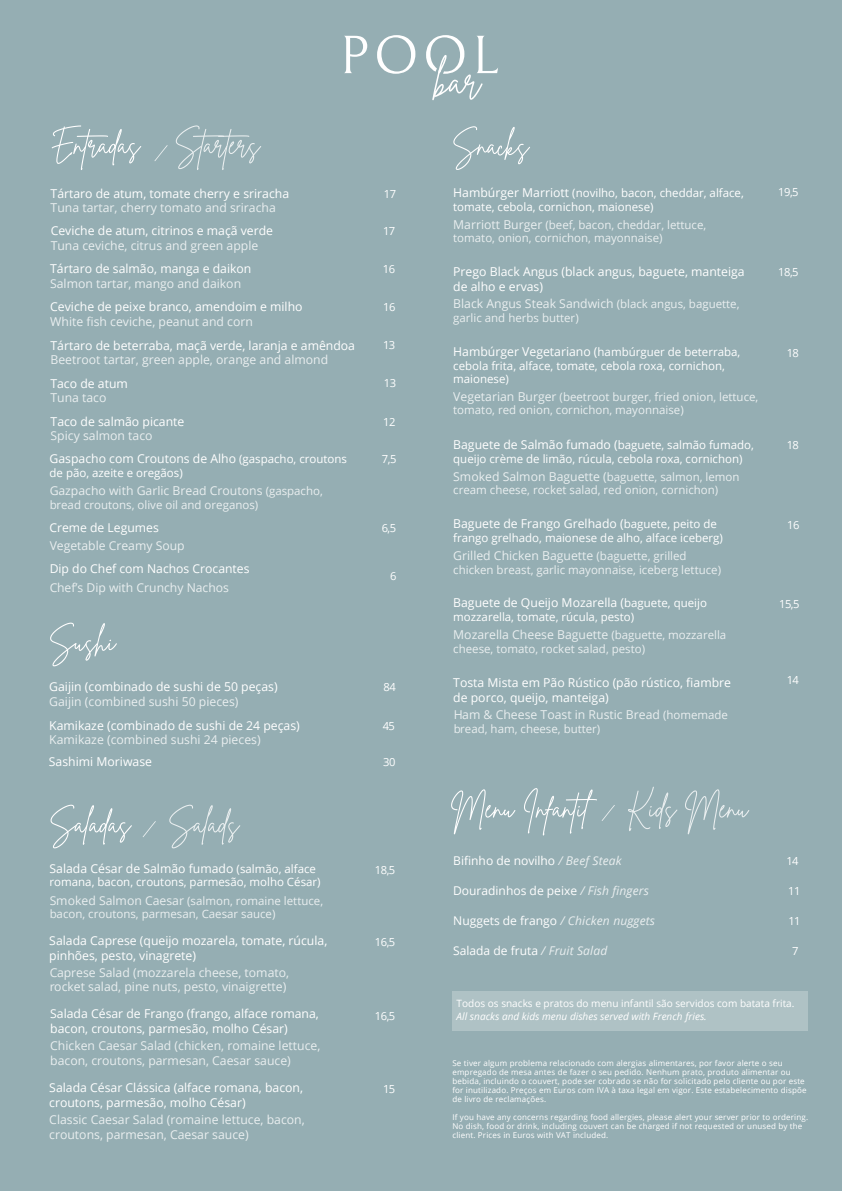
<style>
.page{position:relative;width:842px;height:1191px;background:#95aeb3}
.page>*{position:absolute;margin:0;border:0;box-sizing:border-box;transform-origin:0 0}
.t1{font:12.2px/14.7px "Open Sans";color:#fff}
.t2{font:12.2px "Open Sans";color:rgb(255 255 255/.8)}
.t3{font:12.1px "Open Sans";color:#fff}
.t4{font:11.5px/13.8px "Open Sans";color:#fff}
.t5{font:11.2px "Open Sans";letter-spacing:-.045em;color:#fff}
.t6{font:10px "Open Sans";color:#fff}
.t7{font:italic 10px "Open Sans";color:#fff}
.t8{font:8px/9px "Open Sans";letter-spacing:.02em;color:#fff}
.s1{font-size:11.5px}
.s2{font-size:12.2px}
.s3{font-style:italic;color:rgb(255 255 255/.8)}
</style>
<div class="page">
<svg style="left:451px;top:789px;width:64px;height:45px"></svg>
<svg style="left:628px;top:786px;width:49px;height:45px"></svg>
<svg style="left:685px;top:789px;width:64px;height:45px"></svg>
<svg style="left:453px;top:126px;width:77px;height:44px"></svg>
<svg style="left:52px;top:125px;width:89px;height:45px"></svg>
<svg style="left:176px;top:125px;width:85px;height:45px"></svg>
<svg style="left:154px;top:145px;width:14px;height:16px"></svg>
<svg style="left:50px;top:804px;width:82px;height:44px"></svg>
<svg style="left:169px;top:804px;width:71px;height:44px"></svg>
<svg style="left:143px;top:821px;width:13px;height:16px"></svg>
<svg style="left:344px;top:36px;width:23px;height:37px"></svg>
<svg style="left:377px;top:35px;width:38px;height:39px"></svg>
<svg style="left:426px;top:35px;width:72px;height:65px"></svg>
<div style="left:452px;top:991px;width:356px;height:39px;background:#afc2c5"></div>
<svg style="left:524px;top:788px;width:91px;height:47px"></svg>
<svg style="left:50px;top:622px;width:67px;height:44px"></svg>
<p class="t1" style="left:51px;top:186px;width:240px">Tártaro de atum, tomate cherry e sriracha</p>
<p class="t2" style="left:51px;top:200px;width:227px">Tuna tartar, cherry tomato and sriracha</p>
<p class="t5" style="left:384px;top:186px;width:14px">17</p>
<p class="t1" style="left:51px;top:223px;width:224px">Ceviche de atum, citrinos e maçã verde</p>
<p class="t2" style="left:51px;top:237px;width:209px">Tuna ceviche, citrus and green apple</p>
<p class="t5" style="left:383px;top:223px;width:14px">17</p>
<p class="t1" style="left:50px;top:261px;width:203px">Tártaro de salmão, manga e daikon</p>
<p class="t2" style="left:50px;top:275px;width:193px">Salmon tartar, mango and daikon</p>
<p class="t5" style="left:383px;top:262px;width:14px">16</p>
<p class="t1" style="left:50px;top:299px;width:254px">Ceviche de peixe branco, amendoim e milho</p>
<p class="t2" style="left:50px;top:313px;width:204px">White fish ceviche, peanut and corn</p>
<p class="t5" style="left:383px;top:299px;width:14px">16</p>
<p class="t1" style="left:51px;top:337px;width:306px">Tártaro de beterraba, maçã verde, laranja e amêndoa</p>
<p class="t2" style="left:51px;top:351px;width:279px">Beetroot tartar, green apple, orange and almond</p>
<p class="t1" style="left:50px;top:375px;width:79px">Taco de atum</p>
<p class="t2" style="left:50px;top:389px;width:58px">Tuna taco</p>
<p class="t1" style="left:51px;top:413px;width:135px">Taco de salmão picante</p>
<p class="t2" style="left:51px;top:427px;width:103px">Spicy salmon taco</p>
<p class="t5" style="left:383px;top:338px;width:14px">13</p>
<p class="t5" style="left:384px;top:376px;width:14px">13</p>
<p class="t5" style="left:383px;top:414px;width:14px">12</p>
<p class="t1" style="left:50px;top:451px;width:299px">Gaspacho com Croutons de Alho <span class="s1">(gaspacho, croutons</span></p>
<p class="t4" style="left:50px;top:465px;width:135px">de pão, azeite e oregãos)</p>
<p class="t5" style="left:382px;top:451px;width:16px">7,5</p>
<p class="t1" style="left:49px;top:483px;width:275px">Gazpacho with Garlic Bread Croutons <span class="s1">(gaspacho,</span></p>
<p class="t4" style="left:49px;top:498px;width:210px">bread croutons, olive oil and oreganos)</p>
<p class="t1" style="left:50px;top:537px;width:136px">Vegetable Creamy Soup</p>
<p class="t1" style="left:49px;top:520px;width:111px">Creme de Legumes</p>
<p class="t5" style="left:382px;top:520px;width:16px">6,5</p>
<p class="t1" style="left:50px;top:561px;width:201px">Dip do Chef com Nachos Crocantes</p>
<p class="t5" style="left:390px;top:568px;width:8px">6</p>
<p class="t1" style="left:49px;top:580px;width:181px">Chef’s Dip with Crunchy Nachos</p>
<p class="t1" style="left:49px;top:679px;width:230px">Gaijin (combinado de sushi de 50 peças)</p>
<p class="t2" style="left:49px;top:693px;width:191px">Gaijin (combined sushi 50 pieces)</p>
<p class="t1" style="left:49px;top:717px;width:252px">Kamikaze (combinado de sushi de 24 peças)</p>
<p class="t2" style="left:49px;top:731px;width:213px">Kamikaze (combined sushi 24 pieces)</p>
<p class="t5" style="left:383px;top:679px;width:14px">84</p>
<p class="t5" style="left:383px;top:718px;width:14px">45</p>
<p class="t1" style="left:49px;top:754px;width:105px">Sashimi Moriwase</p>
<p class="t5" style="left:383px;top:754px;width:14px">30</p>
<p class="t1" style="left:50px;top:860px;width:268px">Salada César de Salmão fumado <span class="s1">(salmão, alface</span></p>
<p class="t4" style="left:50px;top:875px;width:273px">romana, bacon, croutons, parmesão, molho César)</p>
<p class="t4" style="left:50px;top:893px;width:275px"><span class="s2">Smoked Salmon Caesar</span> (salmon, romaine lettuce, bacon, croutons, parmesan, Caesar sauce)</p>
<p class="t5" style="left:375px;top:862px;width:22px">18,5</p>
<p class="t1" style="left:49px;top:932px;width:280px">Salada Caprese (queijo mozarela, tomate, rúcula, pinhões, pesto, vinagrete)</p>
<p class="t5" style="left:375px;top:934px;width:22px">16,5</p>
<p class="t1" style="left:49px;top:964px;width:241px">Caprese Salad (mozzarela cheese, tomato, rocket salad, pine nuts, pesto, vinaigrette)</p>
<p class="t1" style="left:50px;top:1006px;width:270px">Salada César de Frango (frango, alface romana, bacon, croutons, parmesão, molho César)</p>
<p class="t5" style="left:375px;top:1007px;width:22px">16,5</p>
<p class="t1" style="left:50px;top:1038px;width:272px">Chicken Caesar Salad (chicken, romaine lettuce, bacon, croutons, parmesan, Caesar sauce)</p>
<p class="t1" style="left:49px;top:1080px;width:255px">Salada César Clássica (alface romana, bacon, croutons, parmesão, molho César)</p>
<p class="t5" style="left:383px;top:1081px;width:14px">15</p>
<p class="t1" style="left:49px;top:1111px;width:257px">Classic Caesar Salad (romaine lettuce, bacon, croutons, parmesan, Caesar sauce)</p>
<p class="t4" style="left:453px;top:185px;width:292px"><span class="s2">Hambúrger Marriott</span> (novilho, bacon, cheddar, alface, tomate, cebola, cornichon, maionese)</p>
<p class="t4" style="left:453px;top:217px;width:255px"><span class="s2">Marriott Burger</span> (beef, bacon, cheddar, lettuce, tomato, onion, cornichon, mayonnaise)</p>
<p class="t1" style="left:453px;top:264px;width:293px">Prego Black Angus (black angus, baguete, manteiga de alho e ervas)</p>
<p class="t1" style="left:453px;top:296px;width:288px">Black Angus Steak Sandwich <span class="s1">(black angus, baguette,</span></p>
<p class="t4" style="left:453px;top:310px;width:127px">garlic and herbs butter)</p>
<p class="t4" style="left:453px;top:344px;width:289px"><span class="s2">Hambúrger Vegetariano (</span>hambúrguer de beterraba, cebola frita, alface, tomate, cebola roxa, cornichon, maionese)</p>
<p class="t4" style="left:453px;top:389px;width:307px"><span class="s2">Vegetarian Burger</span> (beetroot burger, fried onion, lettuce, tomato, red onion, cornichon, mayonnaise)</p>
<p class="t1" style="left:453px;top:436px;width:302px">Baguete de Salmão fumado (<span class="s1">baguete, salmão fumado,</span></p>
<p class="t4" style="left:453px;top:451px;width:291px">queijo crème de limão, rúcula, cebola roxa, cornichon)</p>
<p class="t1" style="left:453px;top:468px;width:288px">Smoked Salmon Baguette (<span class="s1">baguette, salmon, lemon</span></p>
<p class="t4" style="left:453px;top:483px;width:267px">cream cheese, rocket salad, red onion, cornichon)</p>
<p class="t1" style="left:453px;top:516px;width:265px">Baguete de Frango Grelhado (<span class="s1">baguete, peito de</span></p>
<p class="t4" style="left:453px;top:530px;width:271px">frango grelhado, maionese de alho, alface iceberg)</p>
<p class="t1" style="left:453px;top:547px;width:235px">Grilled Chicken Baguette <span class="s1">(baguette, grilled</span></p>
<p class="t4" style="left:453px;top:562px;width:269px">chicken breast, garlic mayonnaise, iceberg lettuce)</p>
<p class="t1" style="left:453px;top:595px;width:255px">Baguete de Queijo Mozarella (<span class="s1">baguete, queijo</span></p>
<p class="t4" style="left:453px;top:610px;width:182px">mozzarella, tomate, rúcula, pesto)</p>
<p class="t1" style="left:453px;top:627px;width:275px">Mozarella Cheese Baguette <span class="s1">(baguette, mozzarella</span></p>
<p class="t4" style="left:453px;top:641px;width:193px">cheese, tomato, rocket salad, pesto)</p>
<p class="t1" style="left:453px;top:675px;width:279px">Tosta Mista em Pão Rústico (pão rústico, fiambre de porco, queijo, manteiga)</p>
<p class="t1" style="left:453px;top:706px;width:276px">Ham &amp; Cheese Toast in Rustic Bread <span class="s1">(homemade</span></p>
<p class="t4" style="left:453px;top:721px;width:149px">bread, ham, cheese, butter)</p>
<p class="t5" style="left:778px;top:185px;width:22px">19,5</p>
<p class="t5" style="left:778px;top:264px;width:22px">18,5</p>
<p class="t5" style="left:787px;top:345px;width:14px">18</p>
<p class="t5" style="left:787px;top:437px;width:14px">18</p>
<p class="t5" style="left:787px;top:517px;width:14px">16</p>
<p class="t5" style="left:779px;top:596px;width:22px">15,5</p>
<p class="t5" style="left:787px;top:672px;width:14px">14</p>
<p class="t3" style="left:453px;top:852px;width:170px">Bifinho de novilho <span class="s3">/ Beef Steak</span></p>
<p class="t5" style="left:786px;top:853px;width:14px">14</p>
<p class="t3" style="left:453px;top:882px;width:197px">Douradinhos de peixe <span class="s3">/ Fish fingers</span></p>
<p class="t5" style="left:788px;top:883px;width:14px">11</p>
<p class="t3" style="left:453px;top:912px;width:203px">Nuggets de frango <span class="s3">/ Chicken nuggets</span></p>
<p class="t5" style="left:788px;top:913px;width:14px">11</p>
<p class="t3" style="left:453px;top:942px;width:156px">Salada de fruta <span class="s3">/ Fruit Salad</span></p>
<p class="t5" style="left:792px;top:943px;width:8px">7</p>
<p class="t6" style="left:457px;top:996px;width:339px">Todos os snacks e pratos do menu infantil são servidos com batata frita.</p>
<p class="t7" style="left:457px;top:1009px;width:252px">All snacks and kids menu dishes served with French fries.</p>
<p class="t8" style="left:452px;top:1058px;width:356px">Se tiver algum problema relacionado com alergias alimentares, por favor alerte o seu empregado de mesa antes de fazer o seu pedido. Nenhum prato, produto alimentar ou bebida, incluindo o couvert, pode ser cobrado se não for solicitado pelo cliente ou por este for inutilizado. Preços em Euros com IVA à taxa legal em vigor. Este estabelecimento dispõe de livro de reclamações.</p>
<p class="t8" style="left:452px;top:1112px;width:357px">If you have any concerns regarding food allergies, please alert your server prior to ordering.<br>No dish, food or drink, including couvert can be charged if not requested or unused by the client. Prices in Euros with VAT included.</p>
</div>
